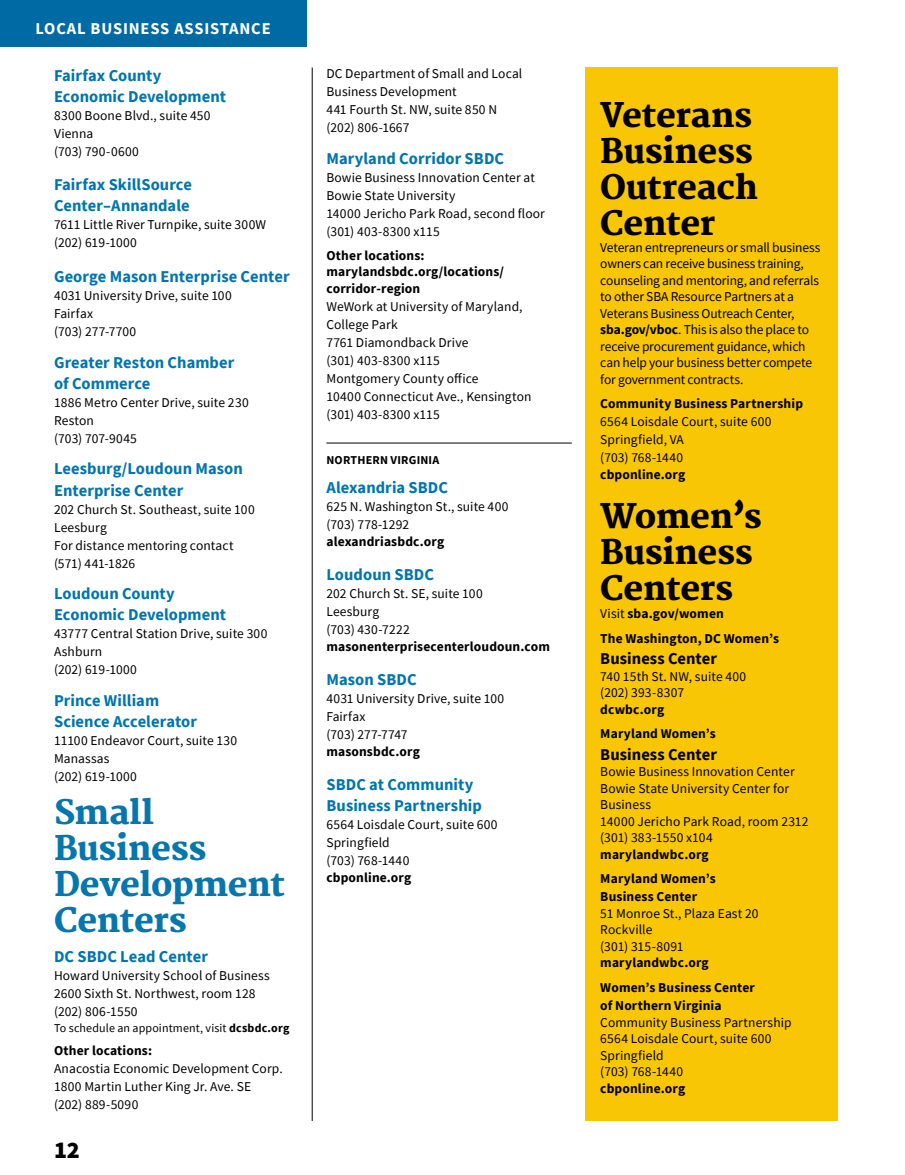
<style>
.page{position:relative;width:905px;height:1175px;background:#fff}
.page>*{position:absolute;margin:0;border:0;box-sizing:border-box;transform-origin:0 0}
.t1{font:800 33px/36px "Merriweather";letter-spacing:-.01em;color:#000}
.t2{font:800 33px/36px "Merriweather";letter-spacing:-.01em;color:#0776ad}
.t3{font:900 24px "Source Sans Pro";color:#000}
.t4{font:700 16.5px/21px "Source Sans Pro";letter-spacing:.005em;color:#0075ad}
.t5{font:700 16.5px "Source Sans Pro";letter-spacing:.005em;color:#000}
.t6{font:700 16.5px "Source Sans Pro";letter-spacing:.05em;color:#fff}
.t7{font:13.5px/18px "Source Sans Pro";letter-spacing:.005em;color:#000}
.t8{font:700 13.5px/24.8px "Source Sans Pro";letter-spacing:.01em;color:#000}
.t9{font:13.5px/16.5px "Source Sans Pro";letter-spacing:-.015em;color:#000}
.t10{font:12px "Source Sans Pro";letter-spacing:.01em;color:#000}
.t11{font:700 12px "Source Sans Pro";letter-spacing:.015em;color:#000}
.s1{font-weight:700}
.s2{font-weight:400}
</style>
<div class="page">
<div style="left:0;top:0;width:306px;height:46px;background:#006aa4"></div>
<div style="left:585px;top:68px;width:252px;height:1052px;background:#f9c606"></div>
<hr style="left:326px;top:442px;width:246px;height:1px;background:#000">
<hr style="left:312px;top:68px;width:1px;height:1052px;background:#000">
<p class="t6" style="left:35px;top:17px;width:237px">LOCAL BUSINESS ASSISTANCE</p>
<p class="t4" style="left:54px;top:64px;width:174px">Fairfax County<br>Economic Development</p>
<p class="t7" style="left:54px;top:106px;width:158px">8300 Boone Blvd., suite 450<br>Vienna<br>(703) 790-0600</p>
<p class="t4" style="left:54px;top:174px;width:139px">Fairfax SkillSource<br>Center–Annandale</p>
<p class="t7" style="left:54px;top:216px;width:214px">7611 Little River Turnpike, suite 300W (202) 619-1000</p>
<p class="t4" style="left:54px;top:265px;width:237px">George Mason Enterprise Center</p>
<p class="t7" style="left:54px;top:286px;width:179px">4031 University Drive, suite 100<br>Fairfax<br>(703) 277-7700</p>
<p class="t4" style="left:54px;top:351px;width:182px">Greater Reston Chamber of Commerce</p>
<p class="t7" style="left:54px;top:393px;width:196px">1886 Metro Center Drive, suite 230<br>Reston<br>(703) 707-9045</p>
<p class="t4" style="left:54px;top:458px;width:190px">Leesburg/Loudoun Mason<br>Enterprise Center</p>
<p class="t7" style="left:54px;top:500px;width:202px">202 Church St. Southeast, suite 100<br>Leesburg<br>For distance mentoring contact (571) 441-1826</p>
<p class="t4" style="left:54px;top:583px;width:174px">Loudoun County<br>Economic Development</p>
<p class="t7" style="left:54px;top:625px;width:215px">43777 Central Station Drive, suite 300<br>Ashburn<br>(202) 619-1000</p>
<p class="t4" style="left:54px;top:690px;width:145px">Prince William<br>Science Accelerator</p>
<p class="t7" style="left:54px;top:731px;width:185px">11100 Endeavor Court, suite 130<br>Manassas<br>(202) 619-1000</p>
<h1 class="t2" style="left:54px;top:795px;width:233px">Small<br>Business<br>Development<br>Centers</h1>
<p class="t4" style="left:54px;top:945px;width:155px">DC SBDC Lead Center</p>
<p class="t7" style="left:54px;top:966px;width:217px">Howard University School of Business<br>2600 Sixth St. Northwest, room 128 (202) 806-1550</p>
<p class="t10" style="left:54px;top:1020px;width:237px">To schedule an appointment, visit <span class="s1">dcsbdc.org</span></p>
<p class="t8" style="left:54px;top:1038px;width:100px">Other locations:</p>
<p class="t7" style="left:54px;top:1059px;width:230px">Anacostia Economic Development Corp.<br>1800 Martin Luther King Jr. Ave. SE (202) 889-5090</p>
<h2 class="t3" style="left:54px;top:1133px;width:27px">12</h2>
<p class="t7" style="left:326px;top:65px;width:197px">DC Department of Small and Local<br>Business Development<br>441 Fourth St. NW, suite 850 N (202) 806-1667</p>
<p class="t4" style="left:326px;top:148px;width:179px">Maryland Corridor SBDC</p>
<p class="t7" style="left:326px;top:169px;width:220px">Bowie Business Innovation Center at<br>Bowie State University<br>14000 Jericho Park Road, second floor (301) 403-8300 x115</p>
<p class="t8" style="left:326px;top:247px;width:179px;line-height:16.5px">Other locations: marylandsbdc.org/locations/ corridor-region</p>
<p class="t7" style="left:326px;top:297px;width:207px">WeWork at University of Maryland,<br>College Park<br>7761 Diamondback Drive<br>(301) 403-8300 x115<br>Montgomery County office<br>10400 Connecticut Ave., Kensington (301) 403-8300 x115</p>
<p class="t11" style="left:326px;top:451px;width:114px">NORTHERN VIRGINIA</p>
<p class="t4" style="left:326px;top:477px;width:123px">Alexandria SBDC</p>
<p class="t7" style="left:326px;top:498px;width:184px">625 N. Washington St., suite 400 (703) 778-1292</p>
<p class="t8" style="left:326px;top:529px;width:119px">alexandriasbdc.org</p>
<p class="t4" style="left:326px;top:564px;width:109px">Loudoun SBDC</p>
<p class="t7" style="left:326px;top:585px;width:158px">202 Church St. SE, suite 100<br>Leesburg<br>(703) 430-7222</p>
<p class="t8" style="left:326px;top:634px;width:225px">masonenterprisecenterloudoun.com</p>
<p class="t4" style="left:326px;top:669px;width:92px">Mason SBDC</p>
<p class="t7" style="left:326px;top:690px;width:179px">4031 University Drive, suite 100<br>Fairfax<br>(703) 277-7747</p>
<p class="t8" style="left:326px;top:739px;width:95px">masonsbdc.org</p>
<p class="t4" style="left:326px;top:774px;width:157px">SBDC at Community<br>Business Partnership</p>
<p class="t7" style="left:326px;top:816px;width:173px">6564 Loisdale Court, suite 600<br>Springfield<br>(703) 768-1440</p>
<p class="t8" style="left:326px;top:865px;width:86px">cbponline.org</p>
<h1 class="t1" style="left:600px;top:99px;width:159px">Veterans<br>Business<br>Outreach<br>Center</h1>
<p class="t9" style="left:600px;top:239px;width:221px">Veteran entrepreneurs or small business owners can receive business training, counseling and mentoring, and referrals to other SBA Resource Partners at a Veterans Business Outreach Center, <span class="s1">sba.gov/vboc</span>. This is also the place to receive procurement guidance, which can help your business better compete for government contracts.</p>
<p class="t8" style="left:600px;top:391px;width:204px">Community Business Partnership</p>
<p class="t7" style="left:600px;top:413px;width:173px">6564 Loisdale Court, suite 600<br>Springfield, VA<br>(703) 768-1440</p>
<p class="t8" style="left:600px;top:462px;width:86px">cbponline.org</p>
<h1 class="t1" style="left:600px;top:500px;width:163px">Women’s<br>Business<br>Centers</h1>
<p class="t8" style="left:600px;top:601px;width:180px"><span class="s2">Visit</span> sba.gov/women<br>The Washington, DC Women’s</p>
<p class="t5" style="left:600px;top:647px;width:118px">Business Center</p>
<p class="t7" style="left:600px;top:668px;width:147px;line-height:16.5px">740 15th St. NW, suite 400 (202) 393-8307</p>
<p class="t8" style="left:600px;top:696px;width:117px">dcwbc.org<br>Maryland Women’s</p>
<p class="t5" style="left:600px;top:743px;width:118px">Business Center</p>
<p class="t7" style="left:600px;top:763px;width:210px;line-height:16.5px">Bowie Business Innovation Center<br>Bowie State University Center for<br>Business<br>14000 Jericho Park Road, room 2312 (301) 383-1550 x104</p>
<p class="t8" style="left:600px;top:841px;width:117px">marylandwbc.org<br>Maryland Women’s</p>
<p class="t8" style="left:600px;top:884px;width:98px">Business Center</p>
<p class="t7" style="left:600px;top:905px;width:160px;line-height:16.5px">51 Monroe St., Plaza East 20<br>Rockville<br>(301) 315-8091</p>
<p class="t8" style="left:600px;top:950px;width:156px">marylandwbc.org<br>Women’s Business Center</p>
<p class="t8" style="left:600px;top:993px;width:123px">of Northern Virginia</p>
<p class="t7" style="left:600px;top:1013px;width:193px;line-height:16.5px">Community Business Partnership<br>6564 Loisdale Court, suite 600<br>Springfield<br>(703) 768-1440</p>
<p class="t8" style="left:600px;top:1075px;width:86px">cbponline.org</p>
</div>
